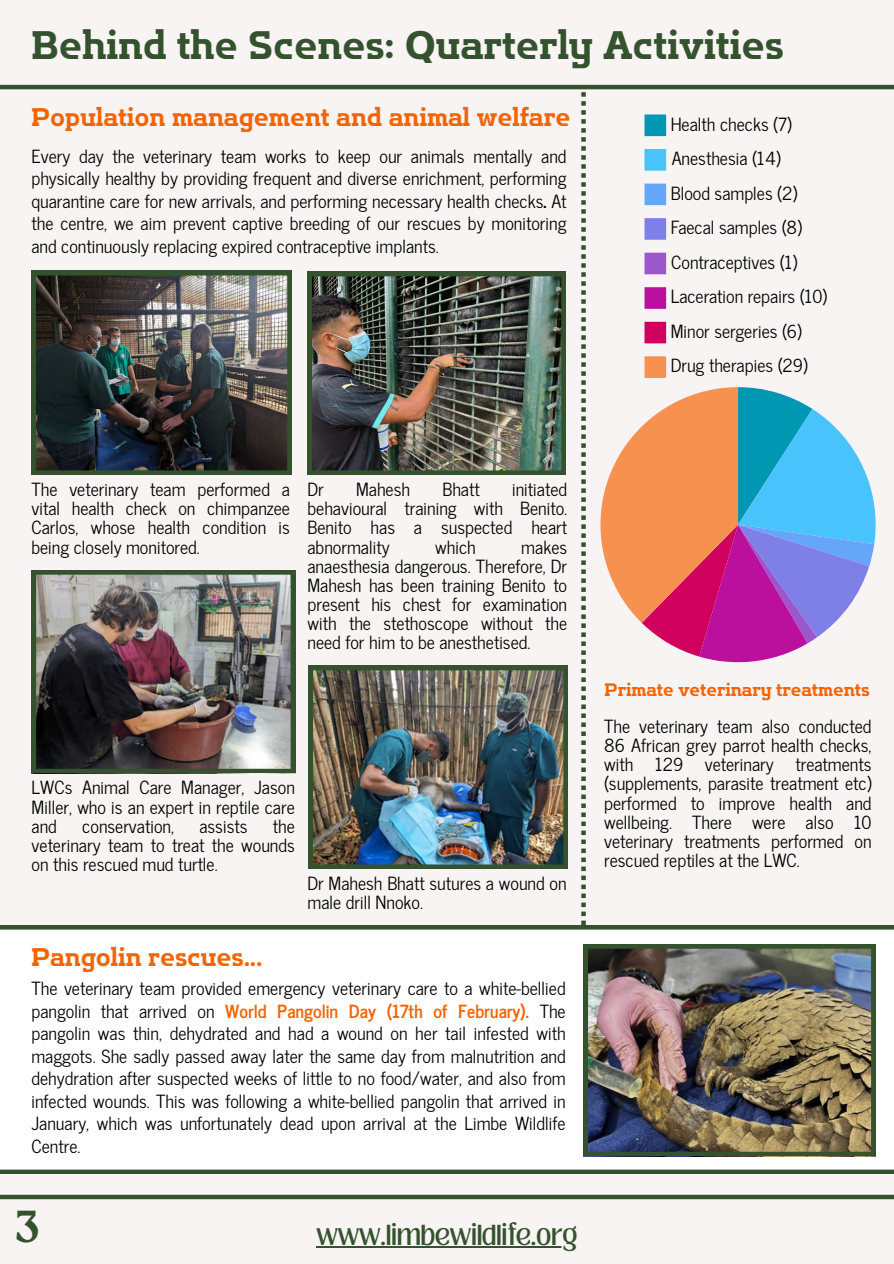
<style>
.page{position:relative;width:894px;height:1264px;background:#fff}
.page>*{position:absolute;margin:0;border:0;box-sizing:border-box;transform-origin:0 0}
.t1{font:39.75px "Flatory Slab 700";color:#34522d}
.t2{font:700 34.2px "Loubag";color:#34522d}
.t3{font:25.5px "Flatory Slab 700";color:#f66401}
.t4{font:22.2px "Loubag";color:#34522d}
.t5{font:18px/19.2px "News Cycle";color:#000;text-align:justify}
.t6{font:18px "Flatory Slab 700";color:#f66401}
.s1{font-weight:700}
.s2{font-weight:700;color:#f66401}
</style>
<div class="page">
<div style="left:0;top:0;width:893px;height:1263px;background:#f8f4f4"></div>
<div style="left:0;top:1194px;width:893px;height:5px;background:#34522d"></div>
<hr style="left:0;top:85px;width:893px;height:4px;background:#34522d">
<img style="left:31px;top:271px;width:260px;height:203px">
<img style="left:32px;top:570px;width:263px;height:202px">
<div style="left:0;top:925px;width:893px;height:248px;background:#fff"></div>
<img style="left:583px;top:944px;width:291px;height:211px">
<img style="left:308px;top:666px;width:259px;height:202px">
<svg style="left:644px;top:114px;width:22px;height:22px"></svg>
<svg style="left:644px;top:149px;width:22px;height:22px"></svg>
<svg style="left:644px;top:184px;width:22px;height:21px"></svg>
<svg style="left:644px;top:218px;width:22px;height:22px"></svg>
<svg style="left:644px;top:253px;width:22px;height:21px"></svg>
<svg style="left:644px;top:287px;width:22px;height:22px"></svg>
<svg style="left:644px;top:322px;width:22px;height:21px"></svg>
<svg style="left:644px;top:356px;width:22px;height:22px"></svg>
<svg style="left:600px;top:387px;width:275px;height:275px"></svg>
<img style="left:307px;top:272px;width:258px;height:202px">
<hr style="left:316px;top:1246px;width:261px;height:1px;background:#34522d">
<svg style="left:581px;top:89px;width:4px;height:836px"></svg>
<p class="t1" style="left:31px;top:22px;width:753px">Behind the Scenes: Quarterly Activities</p>
<p class="t3" style="left:31px;top:102px;width:540px">Population management and animal welfare</p>
<p class="t5" style="left:31px;top:144px;width:536px;line-height:22.5px">Every day the veterinary team works to keep our animals mentally and physically healthy by providing frequent and diverse enrichment, performing quarantine care for new arrivals, and performing necessary health checks<span class="s1">.</span> At the centre, we aim prevent captive breeding of our rescues by monitoring and continuously replacing expired contraceptive implants.</p>
<p class="t5" style="left:670px;top:105px;width:158px;line-height:34.5px;text-align:left">Health checks (7)<br>Anesthesia (14)<br>Blood samples (2)<br>Faecal samples (8)<br>Contraceptives (1)<br>Laceration repairs (10)<br>Minor sergeries (6)<br>Drug therapies (29)</p>
<p class="t5" style="left:31px;top:478px;width:260px">The veterinary team performed a vital health check on chimpanzee Carlos, whose health condition is being closely monitored.</p>
<p class="t5" style="left:307px;top:478px;width:261px;text-indent:204px">initiated behavioural training with Benito.<br>Benito has a suspected heart abnormality</p>
<p class="t5" style="left:307px;top:478px;width:18px">Dr</p>
<p class="t5" style="left:356px;top:478px;width:55px">Mahesh</p>
<p class="t5" style="left:442px;top:478px;width:39px">Bhatt</p>
<p class="t5" style="left:307px;top:536px;width:261px;text-indent:214px">makes anaesthesia dangerous. Therefore, Dr Mahesh has been training Benito to present his chest for examination with the stethoscope without the need for him to be anesthetised.</p>
<p class="t5" style="left:435px;top:536px;width:42px">which</p>
<p class="t5" style="left:32px;top:777px;width:265px">LWCs Animal Care Manager, Jason Miller, who is an expert in reptile care and</p>
<p class="t5" style="left:32px;top:815px;width:265px;text-indent:241px">the veterinary team to treat the wounds on this rescued mud turtle.</p>
<p class="t5" style="left:82px;top:815px;width:93px">conservation,</p>
<p class="t5" style="left:199px;top:815px;width:49px">assists</p>
<h2 class="t5" style="left:307px;top:872px;width:260px">Dr Mahesh Bhatt sutures a wound on male drill Nnoko.</h2>
<p class="t3" style="left:31px;top:942px;width:232px">Pangolin rescues...</p>
<p class="t5" style="left:31px;top:976px;width:535px;line-height:22.5px">The veterinary team provided emergency veterinary care to a white-bellied pangolin that arrived on <span class="s2">World Pangolin Day (17th of February).</span> The pangolin was thin, dehydrated and had a wound on her tail infested with maggots. She sadly passed away later the same day from malnutrition and dehydration after suspected weeks of little to no food/water, and also from infected wounds. This was following a white-bellied pangolin that arrived in January, which was unfortunately dead upon arrival at the Limbe Wildlife Centre.</p>
<h4 class="t2" style="left:15px;top:1199px;width:26px">3</h4>
<p class="t4" style="left:316px;top:1217px;width:262px">www.limbewildlife.org</p>
<p class="t6" style="left:604px;top:679px;width:266px">Primate veterinary treatments</p>
<h3 class="t5" style="left:604px;top:715px;width:269px">The veterinary team also conducted 86 African grey parrot health checks, with 129 veterinary treatments (supplements, parasite treatment etc) performed to improve health and wellbeing. There were also 10 veterinary treatments performed on rescued reptiles at the LWC.</h3>
</div>
